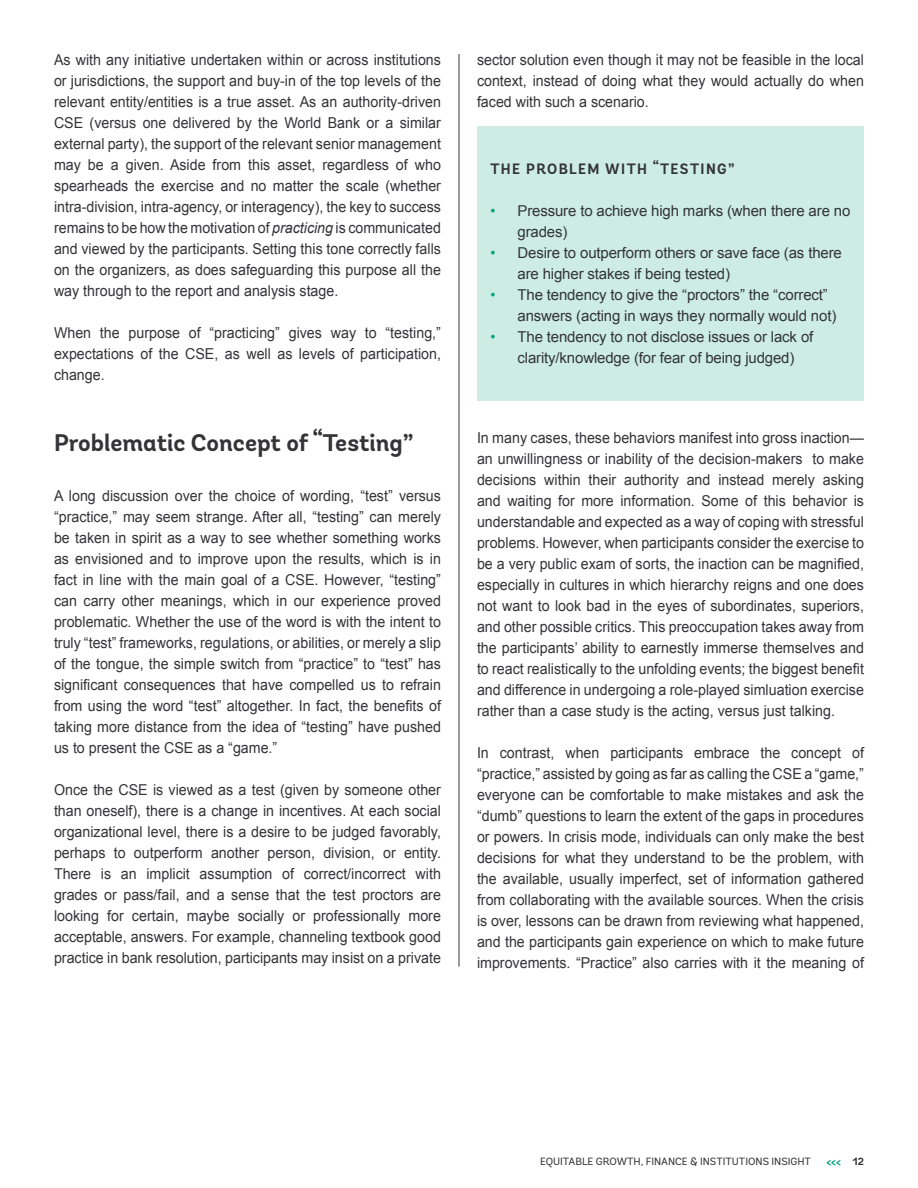
<style>
.page{position:relative;width:918px;height:1188px;background:#fff}
.page>*{position:absolute;margin:0;border:0;box-sizing:border-box;transform-origin:0 0}
.t1{font:700 24px "Andes";color:#343437}
.t2{font:15px/21px "Arial";color:#343437;text-align:justify;scale:.95 1}
.t3{font:15px/21px "Arial";color:#343437}
.t4{font:700 15px "Andes";letter-spacing:.1em;color:#343437;scale:.95 1}
.t5{font:700 12px "Andes";color:#00a27a;scale:.95 1}
.t6{font:10.5px "Andes";color:#343437}
.s1{font-style:italic}
.s2{color:#00a27a}
.s3{font-size:10.5px;color:#343437}
</style>
<div class="page">
<hr style="left:459px;top:54px;width:1px;height:913px;background:#343437">
<div style="left:477px;top:126px;width:387px;height:274px;background:#ccece4"></div>
<p class="t2" style="left:54px;top:49px;width:409px">As with any initiative undertaken within or across institutions or jurisdictions, the support and buy-in of the top levels of the relevant entity/entities is a true asset. As an authority-driven CSE (versus one delivered by the World Bank or a similar external party), the support of the relevant senior management may be a given. Aside from this asset, regardless of who spearheads the exercise and no matter the scale (whether intra-division, intra-agency, or interagency), the key to success remains to be how the motivation of <span class="s1">practicing</span> is communicated and viewed by the participants. Setting this tone correctly falls on the organizers, as does safeguarding this purpose all the way through to the report and analysis stage.</p>
<p class="t2" style="left:54px;top:322px;width:409px">When the purpose of “practicing” gives way to “testing,” expectations of the CSE, as well as levels of participation, change.</p>
<p class="t1" style="left:54px;top:427px;width:361px">Problematic Concept of “Testing”</p>
<p class="t2" style="left:54px;top:485px;width:409px">A long discussion over the choice of wording, “test” versus “practice,” may seem strange. After all, “testing” can merely be taken in spirit as a way to see whether something works as envisioned and to improve upon the results, which is in fact in line with the main goal of a CSE. However, “testing” can carry other meanings, which in our experience proved problematic. Whether the use of the word is with the intent to truly “test” frameworks, regulations, or abilities, or merely a slip of the tongue, the simple switch from “practice” to “test” has significant consequences that have compelled us to refrain from using the word “test” altogether. In fact, the benefits of taking more distance from the idea of “testing” have pushed us to present the CSE as a “game.”</p>
<p class="t2" style="left:54px;top:779px;width:409px">Once the CSE is viewed as a test (given by someone other than oneself), there is a change in incentives. At each social organizational level, there is a desire to be judged favorably, perhaps to outperform another person, division, or entity.<br>There is an implicit assumption of correct/incorrect with grades or pass/fail, and a sense that the test proctors are looking for certain, maybe socially or professionally more acceptable, answers. For example, channeling textbook good practice in bank resolution, participants may insist on a private</p>
<p class="t2" style="left:477px;top:49px;width:409px">sector solution even though it may not be feasible in the local context, instead of doing what they would actually do when faced with such a scenario.</p>
<p class="t4" style="left:490px;top:160px;width:258px">THE PROBLEM WITH “TESTING”</p>
<p class="t3" style="left:518px;top:201px;width:334px;text-indent:-27px"><span class="s2">•</span> Pressure to achieve high marks (when there are no grades)</p>
<p class="t3" style="left:518px;top:243px;width:326px;text-indent:-27px"><span class="s2">•</span> Desire to outperform others or save face (as there are higher stakes if being tested)</p>
<p class="t3" style="left:518px;top:285px;width:320px;text-indent:-27px"><span class="s2">•</span> The tendency to give the “proctors” the “correct” answers (acting in ways they normally would not)</p>
<p class="t3" style="left:490px;top:327px;width:324px;text-align:center"><span class="s2">•</span> The tendency to not disclose issues or lack of clarity/knowledge (for fear of being judged)</p>
<p class="t2" style="left:477px;top:427px;width:409px">In many cases, these behaviors manifest into gross inaction— an unwillingness or inability of the decision-makers to make decisions within their authority and instead merely asking and waiting for more information. Some of this behavior is understandable and expected as a way of coping with stressful problems. However, when participants consider the exercise to be a very public exam of sorts, the inaction can be magnified, especially in cultures in which hierarchy reigns and one does not want to look bad in the eyes of subordinates, superiors, and other possible critics. This preoccupation takes away from the participants’ ability to earnestly immerse themselves and to react realistically to the unfolding events; the biggest benefit and difference in undergoing a role-played simluation exercise rather than a case study is the acting, versus just talking.</p>
<p class="t2" style="left:477px;top:742px;width:409px">In contrast, when participants embrace the concept of “practice,” assisted by going as far as calling the CSE a “game,” everyone can be comfortable to make mistakes and ask the “dumb” questions to learn the extent of the gaps in procedures or powers. In crisis mode, individuals can only make the best decisions for what they understand to be the problem, with the available, usually imperfect, set of information gathered from collaborating with the available sources. When the crisis is over, lessons can be drawn from reviewing what happened, and the participants gain experience on which to make future improvements. “Practice” also carries with it the meaning of</p>
<p class="t6" style="left:540px;top:1155px;width:273px">EQUITABLE GROWTH, FINANCE &amp; INSTITUTIONS INSIGHT</p>
<p class="t5" style="left:826px;top:1154px;width:41px">&lt;&lt;&lt; <span class="s3">12</span></p>
</div>
